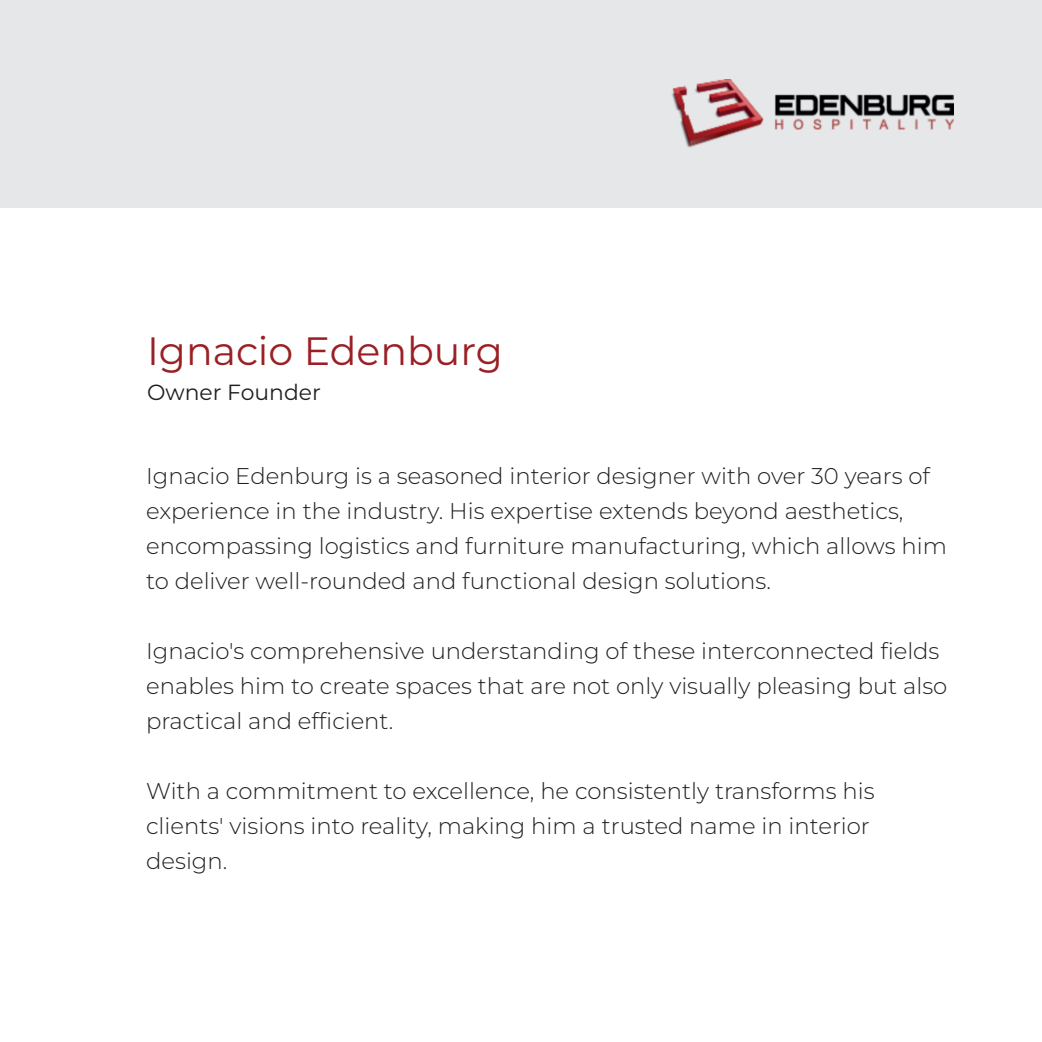
<style>
.page{position:relative;width:1042px;height:1042px;background:#fff}
.page>*{position:absolute;margin:0;border:0;box-sizing:border-box;transform-origin:0 0}
.t1{font:100 39.55px "Montserrat";color:#9a2025}
.t2{font:100 22.75px/35px "Montserrat";color:#231f20}
.t3{font:100 21.88px "Montserrat";color:#231f20}
</style>
<div class="page">
<div style="left:0;top:0;width:1042px;height:208px;background:#e6e7e9"></div>
<img style="left:672px;top:79px;width:282px;height:69px">
<h1 class="t1" style="left:147px;top:324px;width:357px">Ignacio Edenburg</h1>
<p class="t3" style="left:147px;top:377px;width:175px">Owner Founder</p>
<p class="t2" style="left:146px;top:458px;width:802px">Ignacio Edenburg is a seasoned interior designer with over 30 years of experience in the industry. His expertise extends beyond aesthetics, encompassing logistics and furniture manufacturing, which allows him to deliver well-rounded and functional design solutions.</p>
<p class="t2" style="left:146px;top:633px;width:803px">Ignacio's comprehensive understanding of these interconnected fields enables him to create spaces that are not only visually pleasing but also practical and efficient.</p>
<p class="t2" style="left:146px;top:773px;width:730px">With a commitment to excellence, he consistently transforms his clients' visions into reality, making him a trusted name in interior design.</p>
</div>
